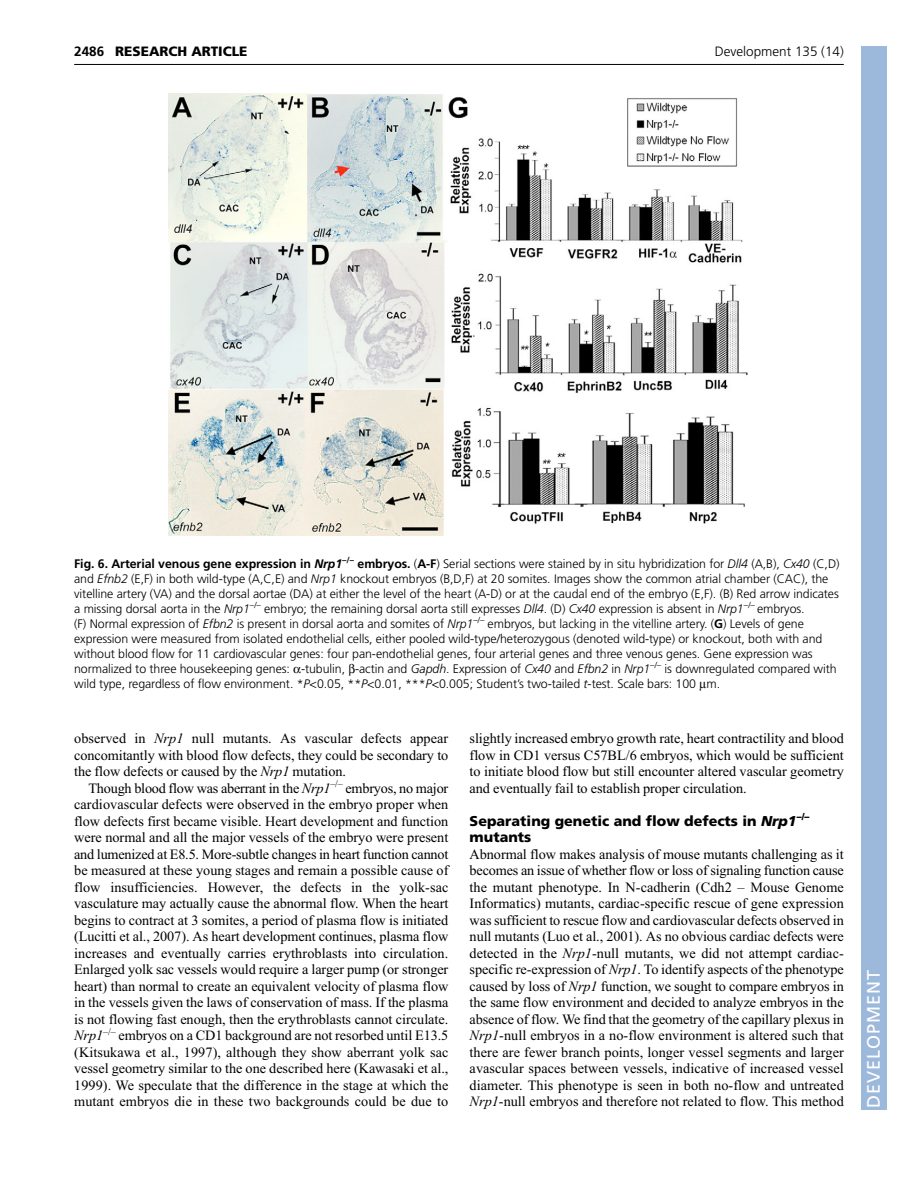
<style>
.page{position:relative;width:918px;height:1188px;background:#fff}
.page>*{position:absolute;margin:0;border:0;box-sizing:border-box;transform-origin:0 0}
.t1{font:18px "Frutiger LT Std";letter-spacing:.055em;color:#fff}
.t2{font:14.25px/16.5px "Times New Roman";color:#000;text-align:justify}
.t3{font:900 14.25px/16.5px "Frutiger LT Std";color:#000}
.t4{font:300 13.5px "Frutiger LT Std";color:#000}
.t5{font:900 13.5px "Frutiger LT Std";color:#000}
.t6{font:700 13.5px "Frutiger LT Std";color:#000}
.t7{font:300 12.3px/15px "Frutiger LT Std";letter-spacing:-.005em;color:#000}
.s1{font-weight:700}
.s2{font-weight:700;font-style:italic}
.s3{font-style:italic}
</style>
<div class="page">
<hr style="left:74px;top:64px;width:770px;height:1px;background:#000">
<img style="left:169px;top:93px;width:579px;height:443px">
<div style="left:861px;top:46px;width:25px;height:1064px;background:#9cb9db"></div>
<p class="t6" style="left:74px;top:46px;width:32px">2486</p>
<p class="t5" style="left:115px;top:46px;width:134px">RESEARCH ARTICLE</p>
<p class="t4" style="left:715px;top:46px;width:131px">Development 135 (14)</p>
<p class="t7" style="left:74px;top:557px;width:767px"><span class="s1">Fig. 6. Arterial venous gene expression in</span> <span class="s2">Nrp1</span><sup>–/–</sup> <span class="s1">embryos.</span> (<span class="s1">A-F</span>) Serial sections were stained by in situ hybridization for <span class="s3">Dll4</span> (A,B), <span class="s3">Cx40</span> (C,D) and <span class="s3">Efnb2</span> (E,F) in both wild-type (A,C,E) and <span class="s3">Nrp1</span> knockout embryos (B,D,F) at 20 somites. Images show the common atrial chamber (CAC), the vitelline artery (VA) and the dorsal aortae (DA) at either the level of the heart (A-D) or at the caudal end of the embryo (E,F). (B) Red arrow indicates a missing dorsal aorta in the <span class="s3">Nrp1</span><sup>–/–</sup> embryo; the remaining dorsal aorta still expresses <span class="s3">Dll4</span>. (D) <span class="s3">Cx40</span> expression is absent in <span class="s3">Nrp1</span><sup>–/–</sup> embryos.<br>(F) Normal expression of <span class="s3">Efbn2</span> is present in dorsal aorta and somites of <span class="s3">Nrp1</span><sup>–/–</sup> embryos, but lacking in the vitelline artery. (<span class="s1">G</span>) Levels of gene expression were measured from isolated endothelial cells, either pooled wild-type/heterozygous (denoted wild-type) or knockout, both with and without blood flow for 11 cardiovascular genes: four pan-endothelial genes, four arterial genes and three venous genes. Gene expression was normalized to three housekeeping genes: -tubulin, -actin and <span class="s3">Gapdh</span>. Expression of <span class="s3">Cx40</span> and <span class="s3">Efbn2</span> in <span class="s3">Nrp1</span><sup>–/–</sup> is downregulated compared with wild type, regardless of flow environment. *<span class="s3">P</span>&lt;0.05, **<span class="s3">P</span>&lt;0.01, ***<span class="s3">P</span>&lt;0.005; Student’s two-tailed <span class="s3">t</span>-test. Scale bars: 100 m.</p>
<p class="t2" style="left:74px;top:732px;width:376px">observed in <span class="s3">Nrp1</span> null mutants. As vascular defects appear concomitantly with blood flow defects, they could be secondary to the flow defects or caused by the <span class="s3">Nrp1</span> mutation.</p>
<p class="t2" style="left:74px;top:781px;width:376px;text-indent:14px">Though blood flow was aberrant in the <span class="s3">Nrp1</span><sup>–/–</sup> embryos, no major cardiovascular defects were observed in the embryo proper when flow defects first became visible. Heart development and function were normal and all the major vessels of the embryo were present and lumenized at E8.5. More-subtle changes in heart function cannot be measured at these young stages and remain a possible cause of flow insufficiencies. However, the defects in the yolk-sac vasculature may actually cause the abnormal flow. When the heart begins to contract at 3 somites, a period of plasma flow is initiated (Lucitti et al., 2007). As heart development continues, plasma flow increases and eventually carries erythroblasts into circulation.<br>Enlarged yolk sac vessels would require a larger pump (or stronger heart) than normal to create an equivalent velocity of plasma flow in the vessels given the laws of conservation of mass. If the plasma is not flowing fast enough, then the erythroblasts cannot circulate.<br><span class="s3">Nrp1</span><sup>–/–</sup> embryos on a CD1 background are not resorbed until E13.5 (Kitsukawa et al., 1997), although they show aberrant yolk sac vessel geometry similar to the one described here (Kawasaki et al., 1999). We speculate that the difference in the stage at which the mutant embryos die in these two backgrounds could be due to</p>
<p class="t2" style="left:470px;top:732px;width:376px">slightly increased embryo growth rate, heart contractility and blood flow in CD1 versus C57BL/6 embryos, which would be sufficient to initiate blood flow but still encounter altered vascular geometry and eventually fail to establish proper circulation.</p>
<p class="t3" style="left:470px;top:814px;width:341px">Separating genetic and flow defects in <span class="s3">Nrp1</span><sup>–/– </sup>mutants</p>
<p class="t2" style="left:470px;top:847px;width:376px">Abnormal flow makes analysis of mouse mutants challenging as it becomes an issue of whether flow or loss of signaling function cause the mutant phenotype. In N-cadherin (Cdh2 – Mouse Genome Informatics) mutants, cardiac-specific rescue of gene expression was sufficient to rescue flow and cardiovascular defects observed in null mutants (Luo et al., 2001). As no obvious cardiac defects were detected in the <span class="s3">Nrp1</span>-null mutants, we did not attempt cardiac&shy;specific re-expression of <span class="s3">Nrp1</span>. To identify aspects of the phenotype caused by loss of <span class="s3">Nrp1</span> function, we sought to compare embryos in the same flow environment and decided to analyze embryos in the absence of flow. We find that the geometry of the capillary plexus in <span class="s3">Nrp1</span>-null embryos in a no-flow environment is altered such that there are fewer branch points, longer vessel segments and larger avascular spaces between vessels, indicative of increased vessel diameter. This phenotype is seen in both no-flow and untreated <span class="s3">Nrp1</span>-null embryos and therefore not related to flow. This method</p>
<p class="t1" style="left:863px;top:1108px;width:140px;rotate:-90deg">DEVELOPMENT</p>
</div>
